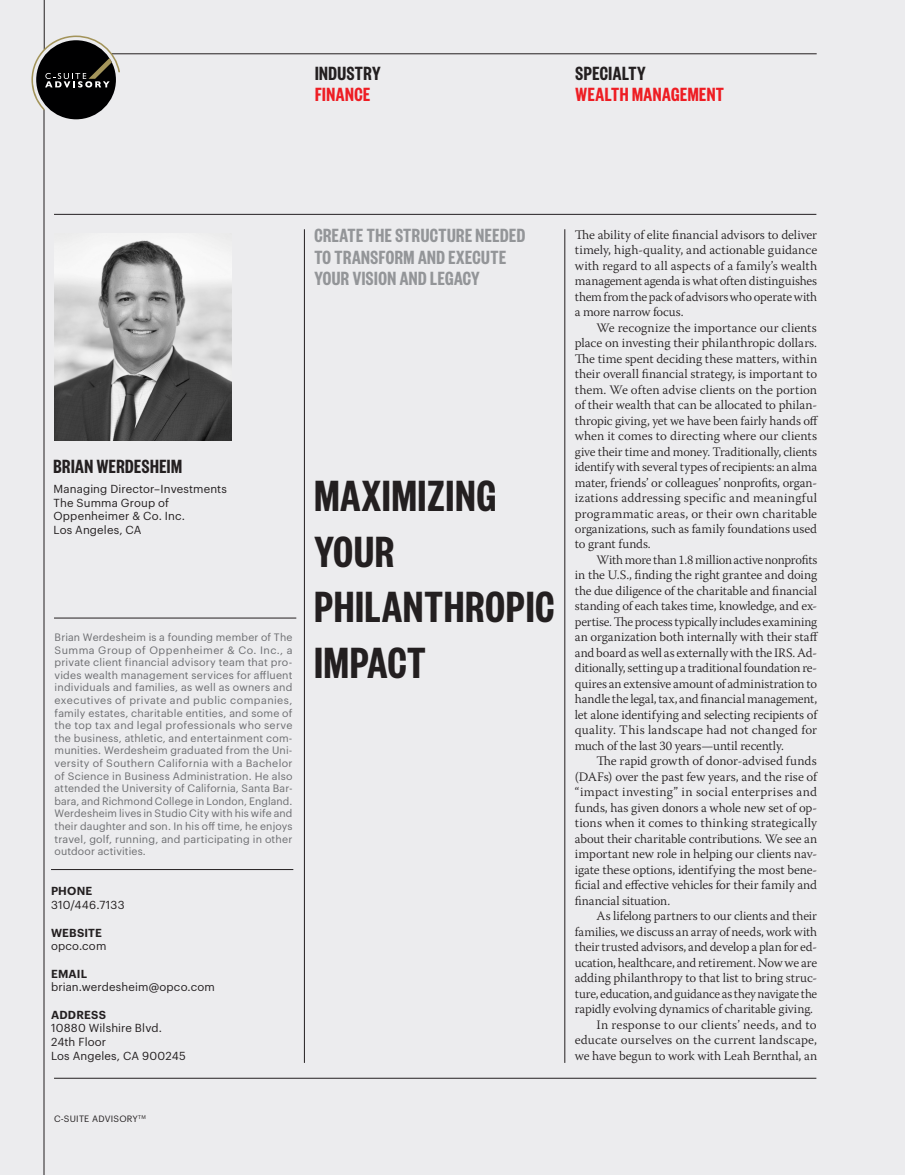
<style>
.page{position:relative;width:905px;height:1175px;background:#fff}
.page>*{position:absolute;margin:0;border:0;box-sizing:border-box;transform-origin:0 0}
.t1{font:600 48px/55.3px "Founders Grotesk X Cond";letter-spacing:.025em;color:#231f20}
.t2{font:600 21px/21px "Founders Grotesk X Cond";letter-spacing:.025em;color:#939598}
.t3{font:600 21px "Founders Grotesk X Cond";letter-spacing:.025em;color:#231f20}
.t4{font:600 21px "Founders Grotesk X Cond";letter-spacing:.025em;color:#ee1d23}
.t5{font:300 12.9px/15.5px "Warnock Pro";letter-spacing:-.005em;color:#231f20;text-align:justify}
.t6{font:11.4px "Graphik LC";letter-spacing:.015em;color:#231f20}
.t7{font:600 11.4px "Graphik LC";letter-spacing:.015em;color:#231f20}
.t8{font:10.5px/12.6px "Graphik LC";letter-spacing:.015em;color:#6c6d70;text-align:justify}
.t9{font:9px "Graphik LC";letter-spacing:.025em;color:#231f20}
</style>
<div class="page">
<div style="left:0;top:0;width:904px;height:1174px;background:#ececee"></div>
<hr style="left:564px;top:229px;width:1px;height:833px;background:#231f20">
<hr style="left:304px;top:229px;width:1px;height:833px;background:#231f20">
<hr style="left:54px;top:214px;width:762px;height:1px;background:#231f20">
<hr style="left:54px;top:1078px;width:762px;height:1px;background:#231f20">
<hr style="left:54px;top:618px;width:242px;height:1px;background:#231f20">
<hr style="left:51px;top:869px;width:242px;height:1px;background:#231f20">
<hr style="left:111px;top:54px;width:705px;height:1px;background:#231f20">
<hr style="left:44px;top:109px;width:1px;height:1065px;background:#231f20">
<hr style="left:44px;top:0;width:1px;height:50px;background:#231f20">
<div style="left:36px;top:40px;width:80px;height:79px;background:#000001;border-radius:50%"></div>
<svg style="left:31px;top:36px;width:89px;height:75px"></svg>
<img style="left:55px;top:239px;width:177px;height:201px">
<p class="t3" style="left:315px;top:61px;width:67px">INDUSTRY</p>
<p class="t4" style="left:315px;top:82px;width:57px">FINANCE</p>
<p class="t3" style="left:575px;top:61px;width:72px">SPECIALTY</p>
<p class="t4" style="left:575px;top:82px;width:150px">WEALTH MANAGEMENT</p>
<p class="t3" style="left:53px;top:453px;width:130px">BRIAN WERDESHEIM</p>
<p class="t6" style="left:53px;top:480px;width:175px">Managing Director–Investments</p>
<p class="t6" style="left:53px;top:494px;width:117px">The Summa Group of</p>
<p class="t6" style="left:53px;top:507px;width:133px">Oppenheimer &amp; Co. Inc.</p>
<p class="t6" style="left:53px;top:521px;width:90px">Los Angeles, CA</p>
<p class="t8" style="left:55px;top:630px;width:239px">Brian Werdesheim is a founding member of The Summa Group of Oppenheimer &amp; Co. Inc., a private client financial advisory team that pro&shy;vides wealth management services for affluent individuals and families, as well as owners and executives of private and public companies, family estates, charitable entities, and some of the top tax and legal professionals who serve the business, athletic, and entertainment com&shy;munities. Werdesheim graduated from the Uni&shy;versity of Southern California with a Bachelor of Science in Business Administration. He also attended the University of California, Santa Bar&shy;bara, and Richmond College in London, England.<br>Werdesheim lives in Studio City with his wife and their daughter and son. In his off time, he enjoys travel, golf, running, and participating in other outdoor activities.</p>
<p class="t7" style="left:51px;top:882px;width:43px">PHONE</p>
<p class="t6" style="left:51px;top:896px;width:75px">310/446.7133</p>
<p class="t7" style="left:51px;top:923px;width:52px">WEBSITE</p>
<p class="t6" style="left:51px;top:937px;width:57px">opco.com</p>
<p class="t7" style="left:51px;top:964px;width:38px">EMAIL</p>
<p class="t6" style="left:51px;top:978px;width:165px">brian.werdesheim@opco.com</p>
<p class="t7" style="left:51px;top:1005px;width:56px">ADDRESS</p>
<p class="t6" style="left:51px;top:1019px;width:112px">10880 Wilshire Blvd.</p>
<p class="t6" style="left:51px;top:1033px;width:57px">24th Floor</p>
<p class="t6" style="left:51px;top:1047px;width:136px">Los Angeles, CA 900245</p>
<p class="t9" style="left:54px;top:1111px;width:93px">C-SUITE ADVISORY<sup>TM</sup></p>
<p class="t2" style="left:314px;top:224px;width:212px">CREATE THE STRUCTURE NEEDED<br>TO TRANSFORM AND EXECUTE<br>YOUR VISION AND LEGACY</p>
<p class="t1" style="left:314px;top:466px;width:183px">MAXIMIZING<br>YOUR</p>
<p class="t1" style="left:314px;top:577px;width:241px">PHILANTHROPIC<br>IMPACT</p>
<p class="t5" style="left:575px;top:226px;width:244px">The ability of elite financial advisors to deliver timely, high-quality, and actionable guidance with regard to all aspects of a family’s wealth management agenda is what often distinguishes them from the pack of advisors who operate with a more narrow focus.</p>
<p class="t5" style="left:575px;top:319px;width:245px;text-indent:22px">We recognize the importance our clients place on investing their philanthropic dollars.<br>The time spent deciding these matters, within their overall financial strategy, is important to them. We often advise clients on the portion of their wealth that can be allocated to philan&shy;thropic giving, yet we have been fairly hands off when it comes to directing where our clients give their time and money. Traditionally, clients identify with several types of recipients: an alma mater, friends’ or colleagues’ nonprofits, organ&shy;izations addressing specific and meaningful programmatic areas, or their own charitable organizations, such as family foundations used to grant funds.</p>
<p class="t5" style="left:575px;top:552px;width:245px;text-indent:22px">With more than 1.8 million active nonprofits in the U.S., finding the right grantee and doing the due diligence of the charitable and financial standing of each takes time, knowledge, and ex&shy;pertise. The process typically includes examining an organization both internally with their staff and board as well as externally with the IRS. Ad&shy;ditionally, setting up a traditional foundation re&shy;quires an extensive amount of administration to handle the legal, tax, and financial management, let alone identifying and selecting recipients of quality. This landscape had not changed for much of the last 30 years—until recently.</p>
<p class="t5" style="left:575px;top:753px;width:244px;text-indent:22px">The rapid growth of donor-advised funds (DAFs) over the past few years, and the rise of “impact investing” in social enterprises and funds, has given donors a whole new set of op&shy;tions when it comes to thinking strategically about their charitable contributions. We see an important new role in helping our clients nav&shy;igate these options, identifying the most bene&shy;ficial and effective vehicles for their family and financial situation.</p>
<p class="t5" style="left:575px;top:908px;width:244px;text-indent:22px">As lifelong partners to our clients and their families, we discuss an array of needs, work with their trusted advisors, and develop a plan for ed&shy;ucation, healthcare, and retirement. Now we are adding philanthropy to that list to bring struc&shy;ture, education, and guidance as they navigate the rapidly evolving dynamics of charitable giving.</p>
<p class="t5" style="left:575px;top:1016px;width:244px;text-indent:22px">In response to our clients’ needs, and to educate ourselves on the current landscape, we have begun to work with Leah Bernthal, an</p>
</div>
